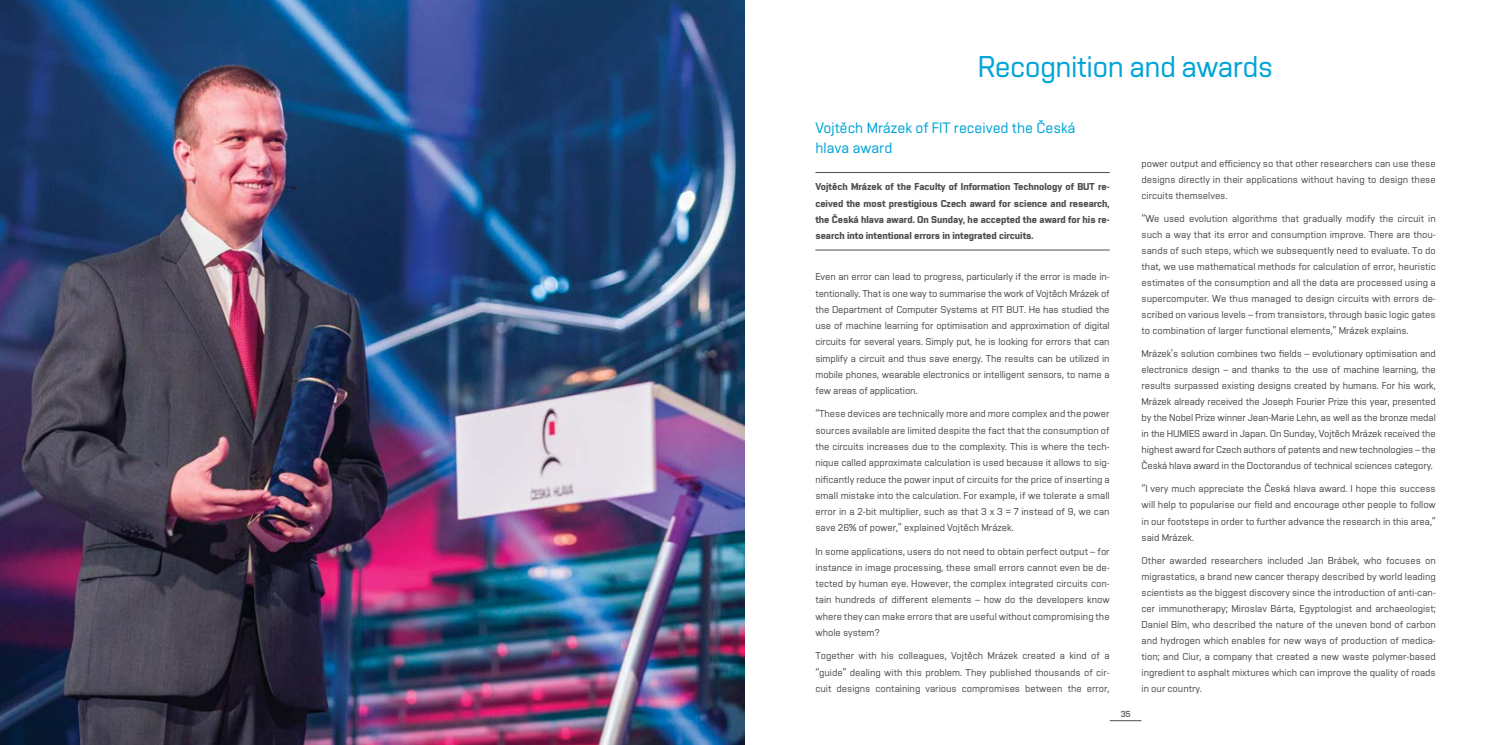
<style>
.page{position:relative;width:1489px;height:745px;background:#fff}
.page>*{position:absolute;margin:0;border:0;box-sizing:border-box;transform-origin:0 0}
.t1{font:30px "Vafle Light VUT";letter-spacing:-.02em;color:#00a5d8}
.t2{font:15px/20.2px "Vafle Light VUT";color:#00a5d8}
.t3{font:10px/16px "Vafle Light VUT";color:#4d4d4f;text-align:justify}
.t4{font:700 10px/16.2px "Vafle VUT";color:#4d4d4f;text-align:justify}
.t5{font:8.75px "Vafle VUT";color:#606163}
</style>
<div class="page">
<hr style="left:1109px;top:720px;width:32px;height:1px;background:#4d4d4f">
<img style="left:0;top:0;width:744px;height:744px">
<hr style="left:815px;top:172px;width:294px;height:1px;background:#4d4d4f">
<hr style="left:815px;top:249px;width:294px;height:1px;background:#4d4d4f">
<h1 class="t1" style="left:977px;top:49px;width:297px">Recognition and awards</h1>
<h2 class="t2" style="left:815px;top:117px;width:262px">Vojtěch Mrázek of FIT received the Česká hlava award</h2>
<p class="t4" style="left:815px;top:178px;width:296px">Vojtěch Mrázek of the Faculty of Information Technology of BUT re&shy;ceived the most prestigious Czech award for science and research, the Česká hlava award. On Sunday, he accepted the award for his re&shy;search into intentional errors in integrated circuits.</p>
<p class="t3" style="left:815px;top:268px;width:296px">Even an error can lead to progress, particularly if the error is made in&shy;tentionally. That is one way to summarise the work of Vojtěch Mrázek of the Department of Computer Systems at FIT BUT. He has studied the use of machine learning for optimisation and approximation of digital circuits for several years. Simply put, he is looking for errors that can simplify a circuit and thus save energy. The results can be utilized in mobile phones, wearable electronics or intelligent sensors, to name a few areas of application.</p>
<p class="t3" style="left:815px;top:405px;width:296px">“These devices are technically more and more complex and the power sources available are limited despite the fact that the consumption of the circuits increases due to the complexity. This is where the tech&shy;nique called approximate calculation is used because it allows to sig&shy;nificantly reduce the power input of circuits for the price of inserting a small mistake into the calculation. For example, if we tolerate a small error in a 2-bit multiplier, such as that 3 x 3 = 7 instead of 9, we can save 26% of power,” explained Vojtěch Mrázek.</p>
<p class="t3" style="left:815px;top:542px;width:296px">In some applications, users do not need to obtain perfect output – for instance in image processing, these small errors cannot even be de&shy;tected by human eye. However, the complex integrated circuits con&shy;tain hundreds of different elements – how do the developers know where they can make errors that are useful without compromising the whole system?</p>
<p class="t3" style="left:815px;top:647px;width:296px">Together with his colleagues, Vojtěch Mrázek created a kind of a “guide” dealing with this problem. They published thousands of cir&shy;cuit designs containing various compromises between the error,</p>
<p class="t3" style="left:1141px;top:155px;width:296px">power output and efficiency so that other researchers can use these designs directly in their applications without having to design these circuits themselves.</p>
<p class="t3" style="left:1141px;top:210px;width:296px">“We used evolution algorithms that gradually modify the circuit in such a way that its error and consumption improve. There are thou&shy;sands of such steps, which we subsequently need to evaluate. To do that, we use mathematical methods for calculation of error, heuristic estimates of the consumption and all the data are processed using a supercomputer. We thus managed to design circuits with errors de&shy;scribed on various levels – from transistors, through basic logic gates to combination of larger functional elements,” Mrázek explains.</p>
<p class="t3" style="left:1141px;top:345px;width:296px">Mrázek’s solution combines two fields – evolutionary optimisation and electronics design – and thanks to the use of machine learning, the results surpassed existing designs created by humans. For his work, Mrázek already received the Joseph Fourier Prize this year, presented by the Nobel Prize winner Jean-Marie Lehn, as well as the bronze medal in the HUMIES award in Japan. On Sunday, Vojtěch Mrázek received the highest award for Czech authors of patents and new technologies – the Česká hlava award in the Doctorandus of technical sciences category.</p>
<p class="t3" style="left:1141px;top:480px;width:296px">“I very much appreciate the Česká hlava award. I hope this success will help to popularise our field and encourage other people to follow in our footsteps in order to further advance the research in this area,” said Mrázek.</p>
<p class="t3" style="left:1141px;top:551px;width:296px">Other awarded researchers included Jan Brábek, who focuses on migrastatics, a brand new cancer therapy described by world leading scientists as the biggest discovery since the introduction of anti-can&shy;cer immunotherapy; Miroslav Bárta, Egyptologist and archaeologist; Daniel Bím, who described the nature of the uneven bond of carbon and hydrogen which enables for new ways of production of medica&shy;tion; and Ciur, a company that created a new waste polymer-based ingredient to asphalt mixtures which can improve the quality of roads in our country.</p>
<p class="t5" style="left:1120px;top:708px;width:11px">35</p>
</div>
